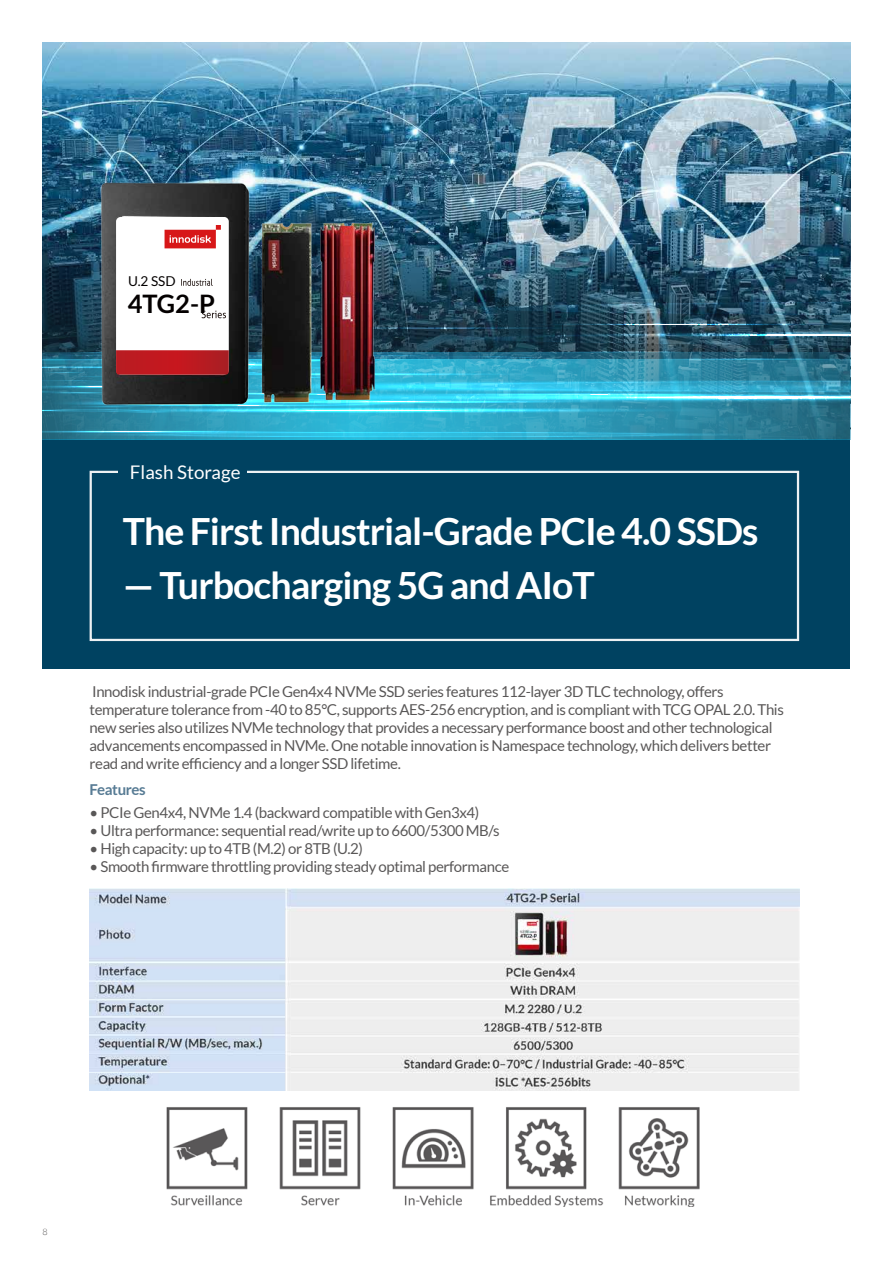
<style>
.page{position:relative;width:893px;height:1263px;background:#fff}
.page>*{position:absolute;margin:0;border:0;box-sizing:border-box;transform-origin:0 0}
.t1{font:700 37.5px "Lato";letter-spacing:-.025em;color:#fff}
.t2{font:700 25.5px "Lato";color:#040000}
.t3{font:18.75px "Lato";color:#fff}
.t4{font:15px/18px "Lato";letter-spacing:-.025em;color:#595757}
.t5{font:700 15px "Lato";letter-spacing:-.025em;color:#577b94}
.t6{font:13.65px "Lato";color:#040000}
.t7{font:300 9px "Lato";color:#595757}
</style>
<div class="page">
<div style="left:43px;top:439px;width:807px;height:230px;background:#004261"></div>
<div style="left:90px;top:471px;width:709px;height:170px;border:2px solid #fff"></div>
<div style="left:118px;top:463px;width:62px;height:22px;background:#004261"></div>
<div style="left:121px;top:463px;width:126px;height:22px;background:#004261"></div>
<img style="left:43px;top:43px;width:807px;height:256px">
<svg style="left:43px;top:413px;width:807px;height:26px;background:#2e93ae"></svg>
<svg style="left:438px;top:284px;width:32px;height:7px"></svg>
<svg style="left:461px;top:249px;width:25px;height:3px"></svg>
<svg style="left:840px;top:424px;width:10px;height:8px"></svg>
<svg style="left:43px;top:429px;width:762px;height:11px;background:#30a4c2"></svg>
<img style="left:71px;top:165px;width:195px;height:258px">
<div style="left:116px;top:217px;width:113px;height:157px;background:#fff;border-radius:5px"></div>
<svg style="left:165px;top:225px;width:56px;height:23px"></svg>
<svg style="left:181px;top:279px;width:32px;height:7px"></svg>
<img style="left:43px;top:299px;width:807px;height:114px">
<img style="left:250px;top:209px;width:55px;height:201px">
<img style="left:305px;top:201px;width:85px;height:222px">
<img style="left:90px;top:888px;width:709px;height:202px">
<img style="left:166px;top:1107px;width:534px;height:99px">
<p class="t6" style="left:128px;top:273px;width:49px">U.2 SSD</p>
<h2 class="t2" style="left:128px;top:289px;width:89px">4TG2-P</h2>
<p class="t3" style="left:130px;top:461px;width:112px">Flash Storage</p>
<h1 class="t1" style="left:123px;top:510px;width:637px">The First Industrial-Grade PCIe 4.0 SSDs</h1>
<h1 class="t1" style="left:123px;top:564px;width:474px">— Turbocharging 5G and AIoT</h1>
<p class="t4" style="left:90px;top:682px;width:696px">Innodisk industrial-grade PCIe Gen4x4 NVMe SSD series features 112-layer 3D TLC technology, offers temperature tolerance from -40 to 85°C, supports AES-256 encryption, and is compliant with TCG OPAL 2.0. This new series also utilizes NVMe technology that provides a necessary performance boost and other technological advancements encompassed in NVMe. One notable innovation is Namespace technology, which delivers better read and write efficiency and a longer SSD lifetime.</p>
<p class="t4" style="left:90px;top:804px;width:391px">• PCIe Gen4x4, NVMe 1.4 (backward compatible with Gen3x4)</p>
<p class="t4" style="left:90px;top:822px;width:411px">• Ultra performance: sequential read/write up to 6600/5300 MB/s</p>
<p class="t4" style="left:90px;top:840px;width:275px">• High capacity: up to 4TB (M.2) or 8TB (U.2)</p>
<p class="t4" style="left:90px;top:858px;width:421px">• Smooth firmware throttling providing steady optimal performance</p>
<p class="t5" style="left:90px;top:781px;width:58px">Features</p>
<p class="t7" style="left:43px;top:1227px;width:7px">8</p>
</div>
